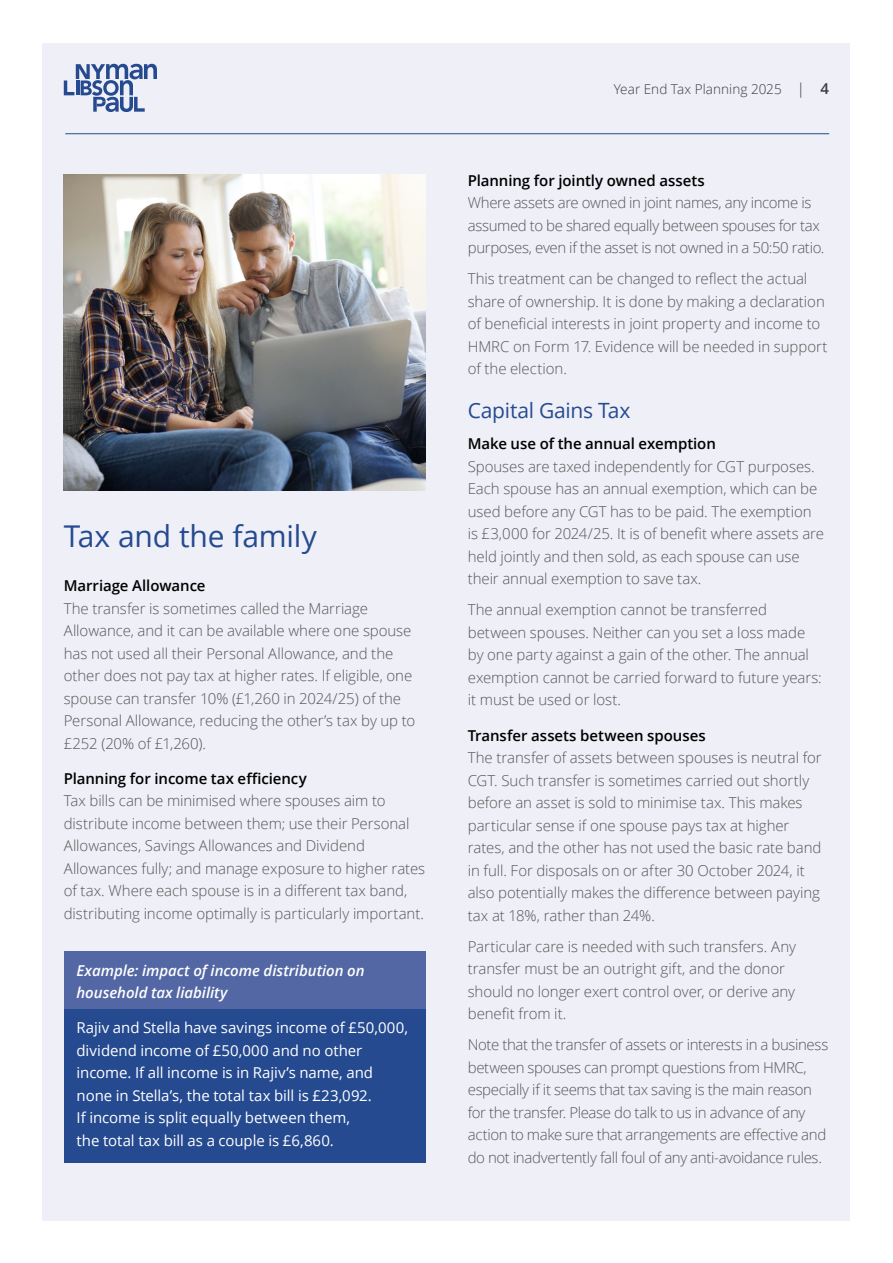
<style>
.page{position:relative;width:893px;height:1263px;background:#fff}
.page>*{position:absolute;margin:0;border:0;box-sizing:border-box;transform-origin:0 0}
.Head2{font:30px "Open Sans";letter-spacing:-.005em;color:#254a90}
.Head3{font:21px "Open Sans";letter-spacing:-.015em;color:#254a90}
.Body{font:300 15px/22.5px "Open Sans";letter-spacing:-.005em;color:#575756}
.Body-2{font:300 15px/22.5px "Open Sans";letter-spacing:-.025em;color:#575756}
.Action_Point_Text{font:15px/22.5px "Open Sans";letter-spacing:-.005em;color:#fff}
.t1{font:600 15px "Open Sans";letter-spacing:-.005em;color:#000}
.Action_Point_Head{font:italic 600 15px/22.5px "Open Sans";letter-spacing:-.005em;color:#fff}
.t2{font:300 13.5px "Open Sans";letter-spacing:.005em;color:#3c3c3b}
.s1{font-size:15px}
.s2{font-weight:600;font-size:15px}
</style>
<div class="page">
<div style="left:43px;top:43px;width:807px;height:1177px;background:#eeeff7"></div>
<svg style="left:64px;top:64px;width:93px;height:48px"></svg>
<hr style="left:65px;top:133px;width:764px;height:1px;background:#254a90">
<div style="left:64px;top:951px;width:361px;height:63px;background:#5367a5"></div>
<div style="left:64px;top:1009px;width:361px;height:153px;background:#254a90"></div>
<img style="left:64px;top:174px;width:361px;height:316px">
<p class="Head2" style="left:64px;top:516px;width:255px">Tax and the family</p>
<h4 class="t1" style="left:64px;top:575px;width:143px">Marriage Allowance</h4>
<p class="Body" style="left:64px;top:597px;width:353px">The transfer is sometimes called the Marriage Allowance, and it can be available where one spouse has not used all their Personal Allowance, and the other does not pay tax at higher rates. If eligible, one spouse can transfer 10% (£1,260 in 2024/25) of the Personal Allowance, reducing the other’s tax by up to £252 (20% of £1,260).</p>
<h4 class="t1" style="left:64px;top:768px;width:245px">Planning for income tax efficiency</h4>
<p class="Body" style="left:64px;top:789px;width:363px">Tax bills can be minimised where spouses aim to distribute income between them; use their Personal Allowances, Savings Allowances and Dividend Allowances fully; and manage exposure to higher rates of tax. Where each spouse is in a different tax band, distributing income optimally is particularly important.</p>
<p class="Action_Point_Head" style="left:77px;top:958px;width:290px">Example: impact of income distribution on household tax liability</p>
<p class="Action_Point_Text" style="left:77px;top:1016px;width:333px">Rajiv and Stella have savings income of £50,000, dividend income of £50,000 and no other income. If all income is in Rajiv’s name, and none in Stella’s, the total tax bill is £23,092.<br>If income is split equally between them,<br>the total tax bill as a couple is £6,860.</p>
<p class="t2" style="left:614px;top:79px;width:217px">Year End Tax Planning 2025 <span class="s1">|</span> <span class="s2">4</span></p>
<h4 class="t1" style="left:468px;top:170px;width:238px">Planning for jointly owned assets</h4>
<p class="Body-2" style="left:468px;top:191px;width:358px">Where assets are owned in joint names, any income is assumed to be shared equally between spouses for tax purposes, even if the asset is not owned in a 50:50 ratio.</p>
<p class="Body" style="left:468px;top:267px;width:361px">This treatment can be changed to reflect the actual share of ownership. It is done by making a declaration of beneficial interests in joint property and income to HMRC on Form 17. Evidence will be needed in support of the election.</p>
<p class="Head3" style="left:468px;top:396px;width:164px">Capital Gains Tax</p>
<h4 class="t1" style="left:468px;top:434px;width:250px">Make use of the annual exemption</h4>
<p class="Body" style="left:468px;top:455px;width:358px">Spouses are taxed independently for CGT purposes.<br>Each spouse has an annual exemption, which can be used before any CGT has to be paid. The exemption is £3,000 for 2024/25. It is of benefit where assets are held jointly and then sold, as each spouse can use their annual exemption to save tax.</p>
<p class="Body" style="left:468px;top:598px;width:356px">The annual exemption cannot be transferred between spouses. Neither can you set a loss made by one party against a gain of the other. The annual exemption cannot be carried forward to future years: it must be used or lost.</p>
<h4 class="t1" style="left:468px;top:725px;width:239px">Transfer assets between spouses</h4>
<p class="Body" style="left:468px;top:746px;width:355px">The transfer of assets between spouses is neutral for CGT. Such transfer is sometimes carried out shortly before an asset is sold to minimise tax. This makes particular sense if one spouse pays tax at higher rates, and the other has not used the basic rate band in full. For disposals on or after 30 October 2024, it also potentially makes the difference between paying tax at 18%, rather than 24%.</p>
<p class="Body" style="left:468px;top:934px;width:330px">Particular care is needed with such transfers. Any transfer must be an outright gift, and the donor should no longer exert control over, or derive any benefit from it.</p>
<p class="Body-2" style="left:468px;top:1033px;width:362px">Note that the transfer of assets or interests in a business between spouses can prompt questions from HMRC, especially if it seems that tax saving is the main reason for the transfer. Please do talk to us in advance of any action to make sure that arrangements are effective and do not inadvertently fall foul of any anti-avoidance rules.</p>
</div>
